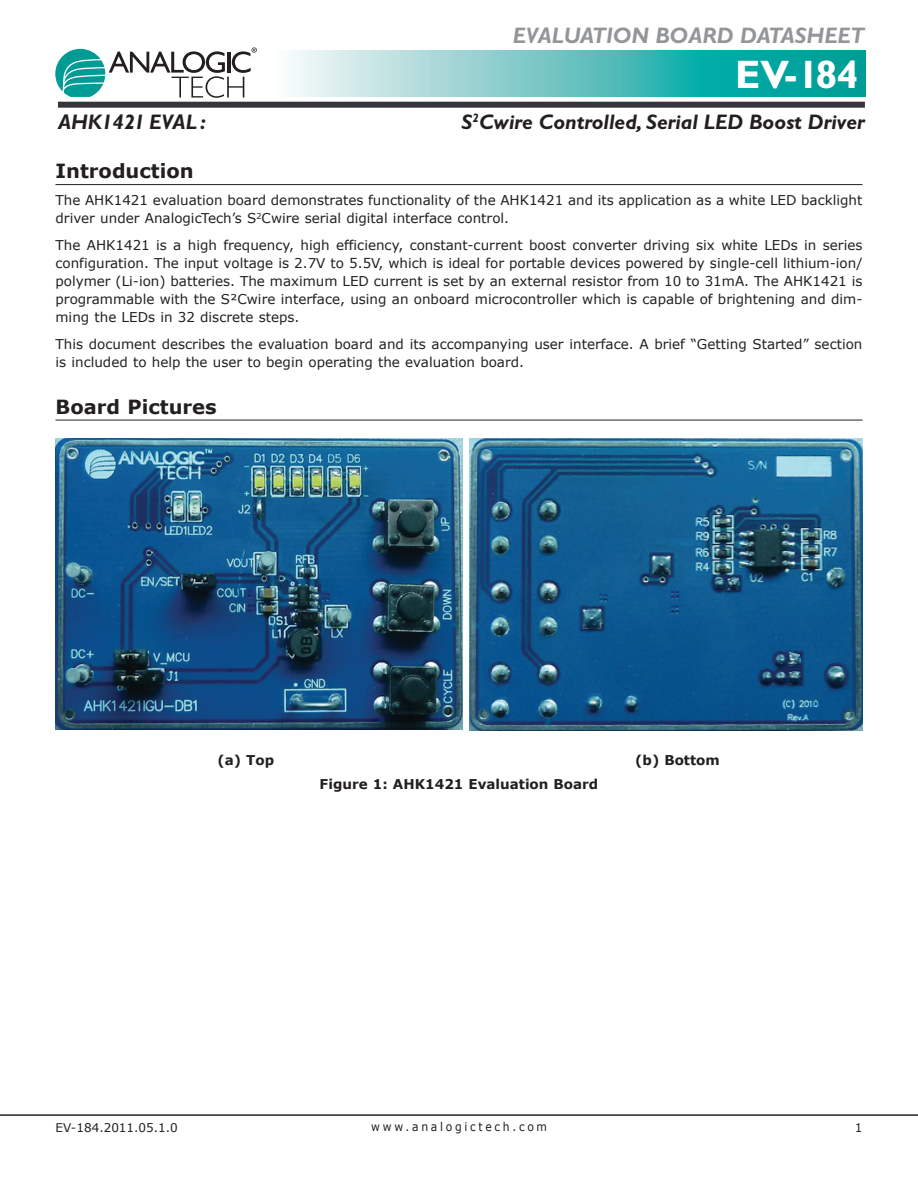
<style>
.page{position:relative;width:918px;height:1188px;background:#fff}
.page>*{position:absolute;margin:0;border:0;box-sizing:border-box;transform-origin:0 0}
.t1{font:700 39.9px "Gill Sans";color:#fff}
.t2{font:italic 700 22.5px "Gill Sans";color:#939598}
.t3{font:italic 700 21.15px "Gill Sans";color:#231f20}
.t4{font:700 19.5px "Verdana";color:#231f20}
.Body_text{font:13.5px/18px "Verdana";color:#231f20}
.t5{font:700 13.5px "Verdana";color:#231f20}
.Body_copy{font:12px "Verdana";letter-spacing:.25em;color:#231f20;scale:.9 1}
.Body_copy-2{font:12px "Verdana";color:#231f20}
.Body_copy-3{font:12px "Verdana";letter-spacing:.25em;color:#231f20}
</style>
<div class="page">
<svg style="left:292px;top:51px;width:573px;height:46px;background:#62c3c0"></svg>
<div style="left:58px;top:102px;width:807px;height:6px;background:#363539"></div>
<svg style="left:55px;top:47px;width:202px;height:51px"></svg>
<hr style="left:56px;top:184px;width:806px;height:1px;background:#231f20">
<hr style="left:56px;top:420px;width:806px;height:1px;background:#231f20">
<hr style="left:0;top:1115px;width:918px;height:1px;background:#231f20">
<img style="left:56px;top:438px;width:407px;height:292px">
<img style="left:470px;top:438px;width:392px;height:292px">
<h2 class="t2" style="left:513px;top:23px;width:353px">EVALUATION BOARD DATASHEET</h2>
<h1 class="t1" style="left:735px;top:50px;width:125px">EV-184</h1>
<h3 class="t3" style="left:58px;top:109px;width:150px">AHK1421 EVAL :</h3>
<h3 class="t3" style="left:462px;top:109px;width:405px">S<sup>2</sup>Cwire Controlled, Serial LED Boost Driver</h3>
<p class="t4" style="left:56px;top:158px;width:140px">Introduction</p>
<p class="Body_text" style="left:56px;top:191px;width:808px">The AHK1421 evaluation board demonstrates functionality of the AHK1421 and its application as a white LED backlight driver under AnalogicTech’s S<sup>2</sup>Cwire serial digital interface control.</p>
<p class="Body_text" style="left:56px;top:236px;width:808px;text-align:justify">The AHK1421 is a high frequency, high efficiency, constant-current boost converter driving six white LEDs in series configuration. The input voltage is 2.7V to 5.5V, which is ideal for portable devices powered by single-cell lithium-ion/ polymer (Li-ion) batteries. The maximum LED current is set by an external resistor from 10 to 31mA. The AHK1421 is programmable with the S²Cwire interface, using an onboard microcontroller which is capable of brightening and dim&shy;ming the LEDs in 32 discrete steps.</p>
<p class="Body_text" style="left:56px;top:335px;width:809px">This document describes the evaluation board and its accompanying user interface. A brief “Getting Started” section is included to help the user to begin operating the evaluation board.</p>
<p class="t4" style="left:56px;top:393px;width:163px">Board Pictures</p>
<p class="t5" style="left:218px;top:750px;width:58px">(a) Top</p>
<p class="t5" style="left:635px;top:750px;width:86px">(b) Bottom</p>
<p class="t5" style="left:320px;top:774px;width:280px">Figure 1: AHK1421 Evaluation Board</p>
<p class="Body_copy-2" style="left:56px;top:1119px;width:124px">EV-184.2011.05.1.0</p>
<p class="Body_copy" style="left:371px;top:1119px;width:197px">www.analogictech.com</p>
<p class="Body_copy-3" style="left:855px;top:1119px;width:9px">1</p>
</div>
